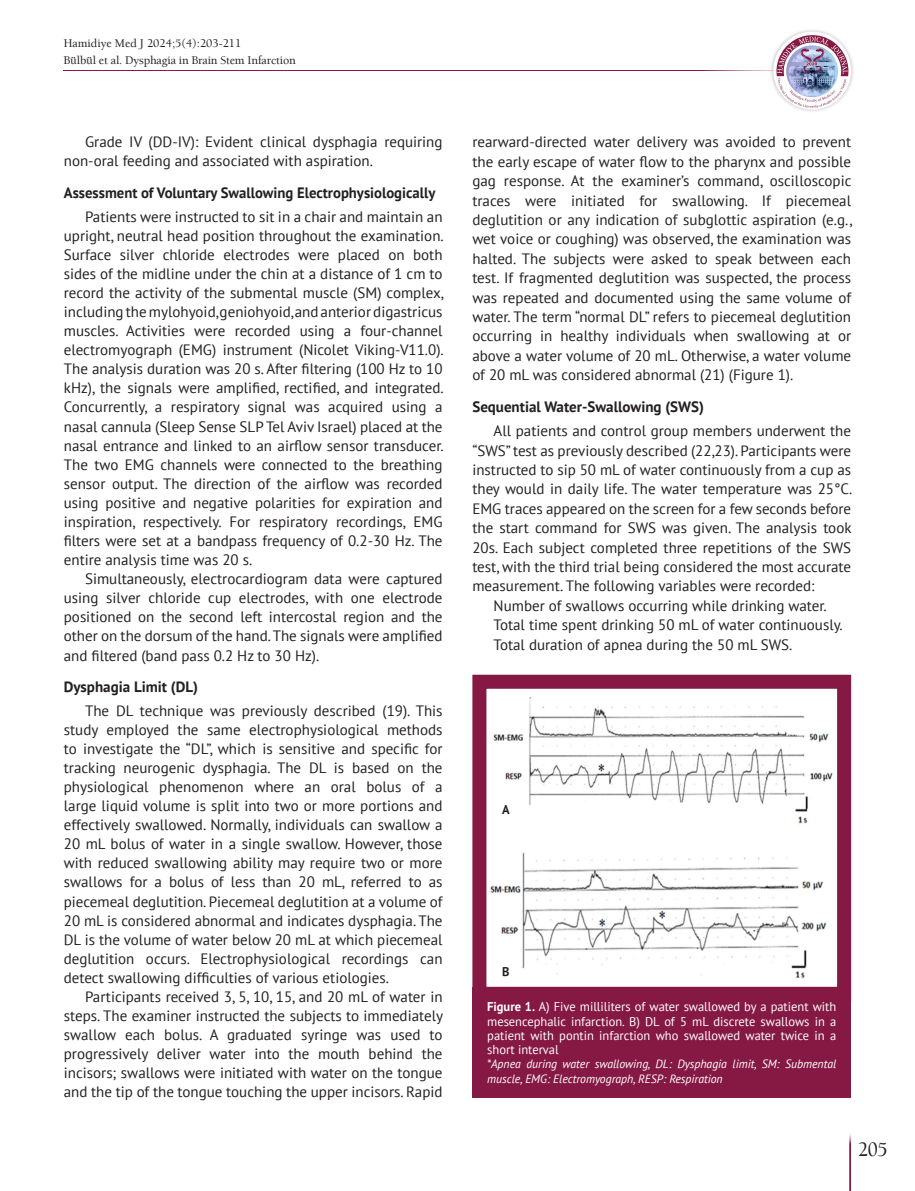
<style>
.page{position:relative;width:915px;height:1191px;background:#fff}
.page>*{position:absolute;margin:0;border:0;box-sizing:border-box;transform-origin:0 0}
.t1{font:21px "Berkeley Regular Tr";color:#231f20;scale:.92 1}
.YAZI{font:15px/19px "PT Sans";color:#231f20;text-align:justify}
.BOLD{font:700 15px "PT Sans";color:#231f20}
.RESIM-ALTI{font:12.75px/14.2px "PT Sans";color:#fff;text-align:justify}
.RESIM-ALTI-2{font:700 12.75px "PT Sans";color:#231f20}
.RESIM-ALTI-3{font:italic 12px/14.2px "PT Sans";color:#fff}
.t2{font:12px "Berkeley Regular Tr";letter-spacing:-.01em;color:#231f20}
.s1{font-weight:700}
</style>
<div class="page">
<hr style="left:64px;top:70px;width:765px;height:1px;background:#861943">
<hr style="left:849px;top:1131px;width:1px;height:60px;background:#861943">
<div style="left:769px;top:28px;width:86px;height:86px;background:#231f20;opacity:.3"></div>
<svg style="left:773px;top:32px;width:77px;height:78px"></svg>
<svg style="left:775px;top:35px;width:73px;height:73px"></svg>
<svg style="left:472px;top:674px;width:380px;height:333px"></svg>
<div style="left:472px;top:986px;width:378px;height:111px;background:#861943"></div>
<p class="t2" style="left:64px;top:36px;width:179px">Hamidiye Med J 2024;5(4):203-211</p>
<p class="t2" style="left:64px;top:53px;width:233px">Bülbül et al. Dysphagia in Brain Stem Infarction</p>
<p class="YAZI" style="left:64px;top:132px;width:380px;text-indent:21px">Grade IV (DD-IV): Evident clinical dysphagia requiring non-oral feeding and associated with aspiration.</p>
<p class="BOLD" style="left:64px;top:183px;width:373px">Assessment of Voluntary Swallowing Electrophysiologically</p>
<p class="YAZI" style="left:64px;top:206px;width:381px;text-indent:21px">Patients were instructed to sit in a chair and maintain an upright, neutral head position throughout the examination.<br>Surface silver chloride electrodes were placed on both sides of the midline under the chin at a distance of 1 cm to record the activity of the submental muscle (SM) complex, including the mylohyoid, geniohyoid, and anterior digastricus muscles. Activities were recorded using a four-channel electromyograph (EMG) instrument (Nicolet Viking-V11.0).<br>The analysis duration was 20 s. After filtering (100 Hz to 10 kHz), the signals were amplified, rectified, and integrated.<br>Concurrently, a respiratory signal was acquired using a nasal cannula (Sleep Sense SLP Tel Aviv Israel) placed at the nasal entrance and linked to an airflow sensor transducer.<br>The two EMG channels were connected to the breathing sensor output. The direction of the airflow was recorded using positive and negative polarities for expiration and inspiration, respectively. For respiratory recordings, EMG filters were set at a bandpass frequency of 0.2-30 Hz. The entire analysis time was 20 s.</p>
<p class="YAZI" style="left:64px;top:569px;width:380px;text-indent:21px">Simultaneously, electrocardiogram data were captured using silver chloride cup electrodes, with one electrode positioned on the second left intercostal region and the other on the dorsum of the hand. The signals were amplified and filtered (band pass 0.2 Hz to 30 Hz).</p>
<p class="BOLD" style="left:64px;top:677px;width:136px">Dysphagia Limit (DL)</p>
<p class="YAZI" style="left:64px;top:700px;width:380px;text-indent:21px">The DL technique was previously described (19). This study employed the same electrophysiological methods to investigate the “DL”, which is sensitive and specific for tracking neurogenic dysphagia. The DL is based on the physiological phenomenon where an oral bolus of a large liquid volume is split into two or more portions and effectively swallowed. Normally, individuals can swallow a 20 mL bolus of water in a single swallow. However, those with reduced swallowing ability may require two or more swallows for a bolus of less than 20 mL, referred to as piecemeal deglutition. Piecemeal deglutition at a volume of 20 mL is considered abnormal and indicates dysphagia. The DL is the volume of water below 20 mL at which piecemeal deglutition occurs. Electrophysiological recordings can detect swallowing difficulties of various etiologies.</p>
<p class="YAZI" style="left:64px;top:986px;width:380px;text-indent:21px">Participants received 3, 5, 10, 15, and 20 mL of water in steps. The examiner instructed the subjects to immediately swallow each bolus. A graduated syringe was used to progressively deliver water into the mouth behind the incisors; swallows were initiated with water on the tongue and the tip of the tongue touching the upper incisors. Rapid</p>
<p class="YAZI" style="left:472px;top:132px;width:381px">rearward-directed water delivery was avoided to prevent the early escape of water flow to the pharynx and possible gag response. At the examiner’s command, oscilloscopic traces were initiated for swallowing. If piecemeal deglutition or any indication of subglottic aspiration (e.g., wet voice or coughing) was observed, the examination was halted. The subjects were asked to speak between each test. If fragmented deglutition was suspected, the process was repeated and documented using the same volume of water. The term “normal DL” refers to piecemeal deglutition occurring in healthy individuals when swallowing at or above a water volume of 20 mL. Otherwise, a water volume of 20 mL was considered abnormal (21) (Figure 1).</p>
<p class="BOLD" style="left:472px;top:397px;width:233px">Sequential Water-Swallowing (SWS)</p>
<p class="YAZI" style="left:472px;top:421px;width:381px;text-indent:21px">All patients and control group members underwent the “SWS” test as previously described (22,23). Participants were instructed to sip 50 mL of water continuously from a cup as they would in daily life. The water temperature was 25°C.<br>EMG traces appeared on the screen for a few seconds before the start command for SWS was given. The analysis took 20s. Each subject completed three repetitions of the SWS test, with the third trial being considered the most accurate measurement. The following variables were recorded:</p>
<p class="YAZI" style="left:493px;top:595px;width:334px">Number of swallows occurring while drinking water.</p>
<p class="YAZI" style="left:493px;top:615px;width:350px">Total time spent drinking 50 mL of water continuously.</p>
<p class="YAZI" style="left:493px;top:634px;width:300px">Total duration of apnea during the 50 mL SWS.</p>
<p class="RESIM-ALTI-2" style="left:502px;top:801px;width:9px">A</p>
<p class="RESIM-ALTI-2" style="left:502px;top:963px;width:9px">B</p>
<p class="RESIM-ALTI" style="left:487px;top:999px;width:350px"><span class="s1">Figure 1.</span> A) Five milliliters of water swallowed by a patient with mesencephalic infarction. B) DL of 5 mL discrete swallows in a patient with pontin infarction who swallowed water twice in a short interval</p>
<p class="RESIM-ALTI-3" style="left:487px;top:1056px;width:350px">*Apnea during water swallowing, DL: Dysphagia limit, SM: Submental muscle, EMG: Electromyograph, RESP: Respiration</p>
<h1 class="t1" style="left:857px;top:1136px;width:33px">205</h1>
</div>
